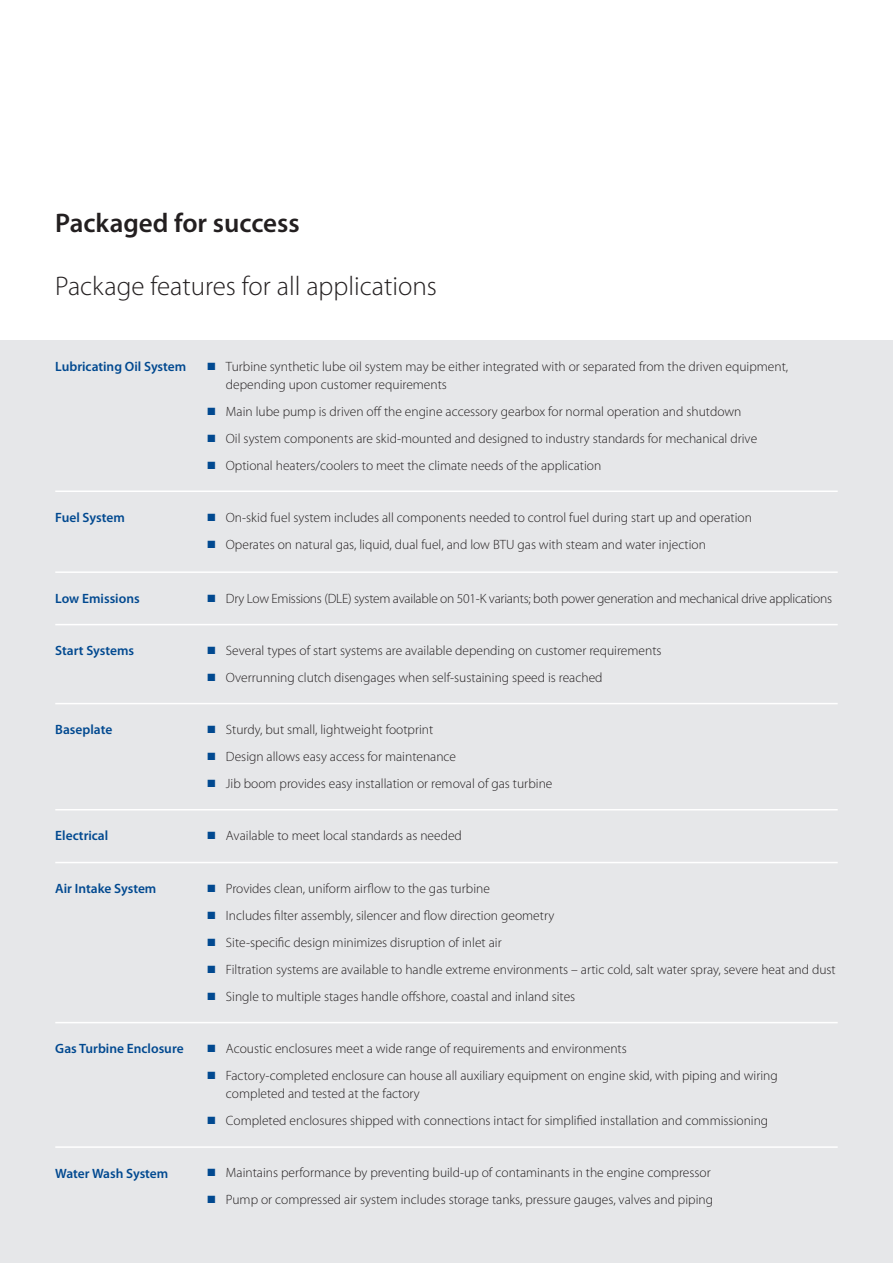
<style>
.page{position:relative;width:893px;height:1263px;background:#fff}
.page>*{position:absolute;margin:0;border:0;box-sizing:border-box;transform-origin:0 0}
.t1{font:300 27px "Myriad Pro";color:#231f20}
.t2{font:600 27px "Myriad Pro";color:#231f20}
.t3{font:300 13.5px/18px "Myriad Pro";color:#231f20}
.t4{font:600 13.5px "Myriad Pro";color:#014990}
.t5{font:300 13.5px "Myriad Pro";letter-spacing:-.02em;color:#231f20}
.s1{color:#014990}
</style>
<div class="page">
<div style="left:0;top:340px;width:893px;height:923px;background:#e6e7e9"></div>
<hr style="left:55px;top:490px;width:783px;height:2px;background:#fff">
<hr style="left:55px;top:571px;width:783px;height:2px;background:#fff">
<hr style="left:55px;top:624px;width:783px;height:1px;background:#fff">
<hr style="left:55px;top:703px;width:783px;height:1px;background:#fff">
<hr style="left:55px;top:809px;width:783px;height:1px;background:#fff">
<hr style="left:55px;top:862px;width:783px;height:1px;background:#fff">
<hr style="left:55px;top:1022px;width:783px;height:1px;background:#fff">
<hr style="left:55px;top:1146px;width:783px;height:2px;background:#fff">
<h1 class="t2" style="left:55px;top:208px;width:246px">Packaged for success</h1>
<h1 class="t1" style="left:55px;top:272px;width:383px">Package features for all applications</h1>
<p class="t4" style="left:55px;top:359px;width:133px">Lubricating Oil System</p>
<p class="t4" style="left:55px;top:510px;width:71px">Fuel System</p>
<p class="t4" style="left:55px;top:591px;width:86px">Low Emissions</p>
<p class="t4" style="left:55px;top:643px;width:80px">Start Systems</p>
<p class="t4" style="left:55px;top:722px;width:59px">Baseplate</p>
<p class="t4" style="left:55px;top:828px;width:55px">Electrical</p>
<p class="t4" style="left:55px;top:881px;width:103px">Air Intake System</p>
<p class="t4" style="left:55px;top:1041px;width:130px">Gas Turbine Enclosure</p>
<p class="t4" style="left:55px;top:1166px;width:115px">Water Wash System</p>
<p class="t3" style="left:226px;top:358px;width:564px;text-indent:-18px"><span class="s1">■</span> Turbine synthetic lube oil system may be either integrated with or separated from the driven equipment, depending upon customer requirements</p>
<p class="t3" style="left:208px;top:403px;width:535px"><span class="s1">■</span> Main lube pump is driven off the engine accessory gearbox for normal operation and shutdown</p>
<p class="t3" style="left:208px;top:430px;width:551px"><span class="s1">■</span> Oil system components are skid-mounted and designed to industry standards for mechanical drive</p>
<p class="t3" style="left:208px;top:457px;width:395px"><span class="s1">■</span> Optional heaters/coolers to meet the climate needs of the application</p>
<p class="t3" style="left:208px;top:509px;width:546px"><span class="s1">■</span> On-skid fuel system includes all components needed to control fuel during start up and operation</p>
<p class="t3" style="left:208px;top:536px;width:500px"><span class="s1">■</span> Operates on natural gas, liquid, dual fuel, and low BTU gas with steam and water injection</p>
<p class="t5" style="left:208px;top:591px;width:626px"><span class="s1">■</span> Dry Low Emissions (DLE) system available on 501-K variants; both power generation and mechanical drive applications</p>
<p class="t3" style="left:208px;top:642px;width:455px"><span class="s1">■</span> Several types of start systems are available depending on customer requirements</p>
<p class="t3" style="left:208px;top:669px;width:396px"><span class="s1">■</span> Overrunning clutch disengages when self-sustaining speed is reached</p>
<p class="t3" style="left:208px;top:721px;width:227px"><span class="s1">■</span> Sturdy, but small, lightweight footprint</p>
<p class="t3" style="left:208px;top:748px;width:250px"><span class="s1">■</span> Design allows easy access for maintenance</p>
<p class="t3" style="left:208px;top:775px;width:346px"><span class="s1">■</span> Jib boom provides easy installation or removal of gas turbine</p>
<p class="t3" style="left:208px;top:827px;width:256px"><span class="s1">■</span> Available to meet local standards as needed</p>
<p class="t3" style="left:208px;top:879px;width:284px"><span class="s1">■</span> Provides clean, uniform airflow to the gas turbine</p>
<p class="t3" style="left:208px;top:906px;width:348px"><span class="s1">■</span> Includes filter assembly, silencer and flow direction geometry</p>
<p class="t3" style="left:208px;top:933px;width:296px"><span class="s1">■</span> Site-specific design minimizes disruption of inlet air</p>
<p class="t3" style="left:208px;top:960px;width:630px"><span class="s1">■</span> Filtration systems are available to handle extreme environments – artic cold, salt water spray, severe heat and dust</p>
<p class="t3" style="left:208px;top:987px;width:369px"><span class="s1">■</span> Single to multiple stages handle offshore, coastal and inland sites</p>
<p class="t3" style="left:208px;top:1039px;width:421px"><span class="s1">■</span> Acoustic enclosures meet a wide range of requirements and environments</p>
<p class="t3" style="left:226px;top:1066px;width:553px;text-indent:-18px"><span class="s1">■</span> Factory-completed enclosure can house all auxiliary equipment on engine skid, with piping and wiring completed and tested at the factory</p>
<p class="t3" style="left:208px;top:1111px;width:562px"><span class="s1">■</span> Completed enclosures shipped with connections intact for simplified installation and commissioning</p>
<p class="t3" style="left:208px;top:1164px;width:505px"><span class="s1">■</span> Maintains performance by preventing build-up of contaminants in the engine compressor</p>
<p class="t3" style="left:208px;top:1191px;width:507px"><span class="s1">■</span> Pump or compressed air system includes storage tanks, pressure gauges, valves and piping</p>
</div>
